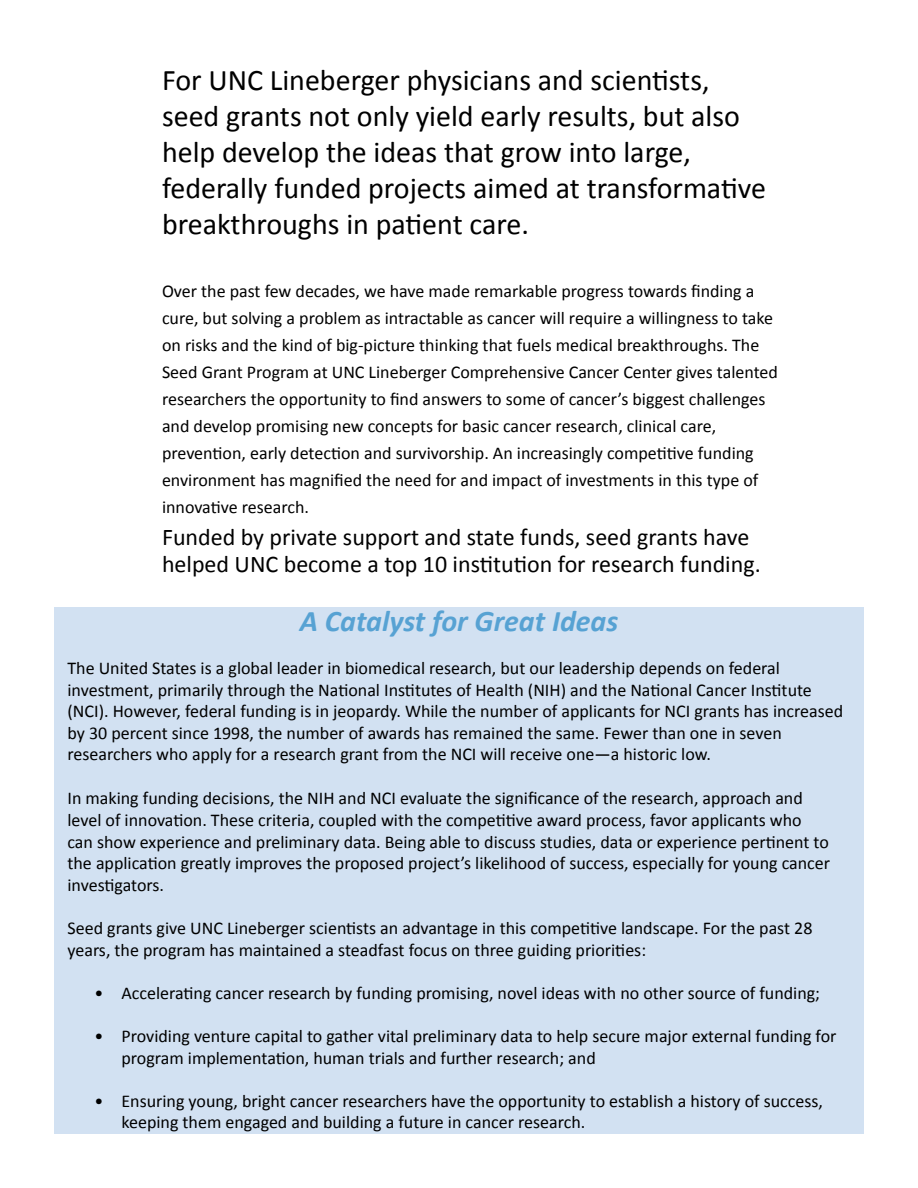
<style>
.page{position:relative;width:918px;height:1188px;background:#fff}
.page>*{position:absolute;margin:0;border:0;box-sizing:border-box;transform-origin:0 0}
.t1{font:30px/36px "Calibri";color:#000}
.t2{font:italic 700 30px "Calibri";color:#57a2d3}
.t3{font:24px/27px "Calibri";color:#000}
.t4{font:18px/21.6px "Calibri";color:#000}
</style>
<div class="page">
<div style="left:54px;top:608px;width:810px;height:526px;background:#d2e1f2"></div>
<h1 class="t1" style="left:162px;top:64px;width:605px">For UNC Lineberger physicians and scienèsts, seed grants not only yield early results, but also help develop the ideas that grow into large, federally funded projects aimed at transformaève breakthroughs in paèent care.</h1>
<p class="t4" style="left:162px;top:279px;width:618px;line-height:27px">Over the past few decades, we have made remarkable progress towards finding a cure, but solving a problem as intractable as cancer will require a willingness to take on risks and the kind of big-picture thinking that fuels medical breakthroughs. The Seed Grant Program at UNC Lineberger Comprehensive Cancer Center gives talented researchers the opportunity to find answers to some of cancer’s biggest challenges and develop promising new concepts for basic cancer research, clinical care, prevenèon, early detecèon and survivorship. An increasingly compeèève funding environment has magnified the need for and impact of investments in this type of innovaève research.</p>
<h2 class="t3" style="left:162px;top:525px;width:600px">Funded by private support and state funds, seed grants have helped UNC become a top 10 insètuèon for research funding.</h2>
<h1 class="t2" style="left:300px;top:608px;width:320px">A Catalyst for Great Ideas</h1>
<p class="t4" style="left:68px;top:659px;width:777px">The United States is a global leader in biomedical research, but our leadership depends on federal investment, primarily through the Naèonal Insètutes of Health (NIH) and the Naèonal Cancer Insètute (NCI). However, federal funding is in jeopardy. While the number of applicants for NCI grants has increased by 30 percent since 1998, the number of awards has remained the same. Fewer than one in seven researchers who apply for a research grant from the NCI will receive one—a historic low.</p>
<p class="t4" style="left:68px;top:789px;width:764px">In making funding decisions, the NIH and NCI evaluate the significance of the research, approach and level of innovaèon. These criteria, coupled with the compeèève award process, favor applicants who can show experience and preliminary data. Being able to discuss studies, data or experience perènent to the applicaèon greatly improves the proposed project’s likelihood of success, especially for young cancer invesègators.</p>
<p class="t4" style="left:68px;top:919px;width:747px">Seed grants give UNC Lineberger scienèsts an advantage in this compeèève landscape. For the past 28 years, the program has maintained a steadfast focus on three guiding priorièes:</p>
<p class="t4" style="left:94px;top:984px;width:727px">• Acceleraèng cancer research by funding promising, novel ideas with no other source of funding;</p>
<p class="t4" style="left:122px;top:1027px;width:716px;text-indent:-27px">• Providing venture capital to gather vital preliminary data to help secure major external funding for program implementaèon, human trials and further research; and</p>
<p class="t4" style="left:122px;top:1092px;width:703px;text-indent:-27px">• Ensuring young, bright cancer researchers have the opportunity to establish a history of success, keeping them engaged and building a future in cancer research.</p>
</div>
